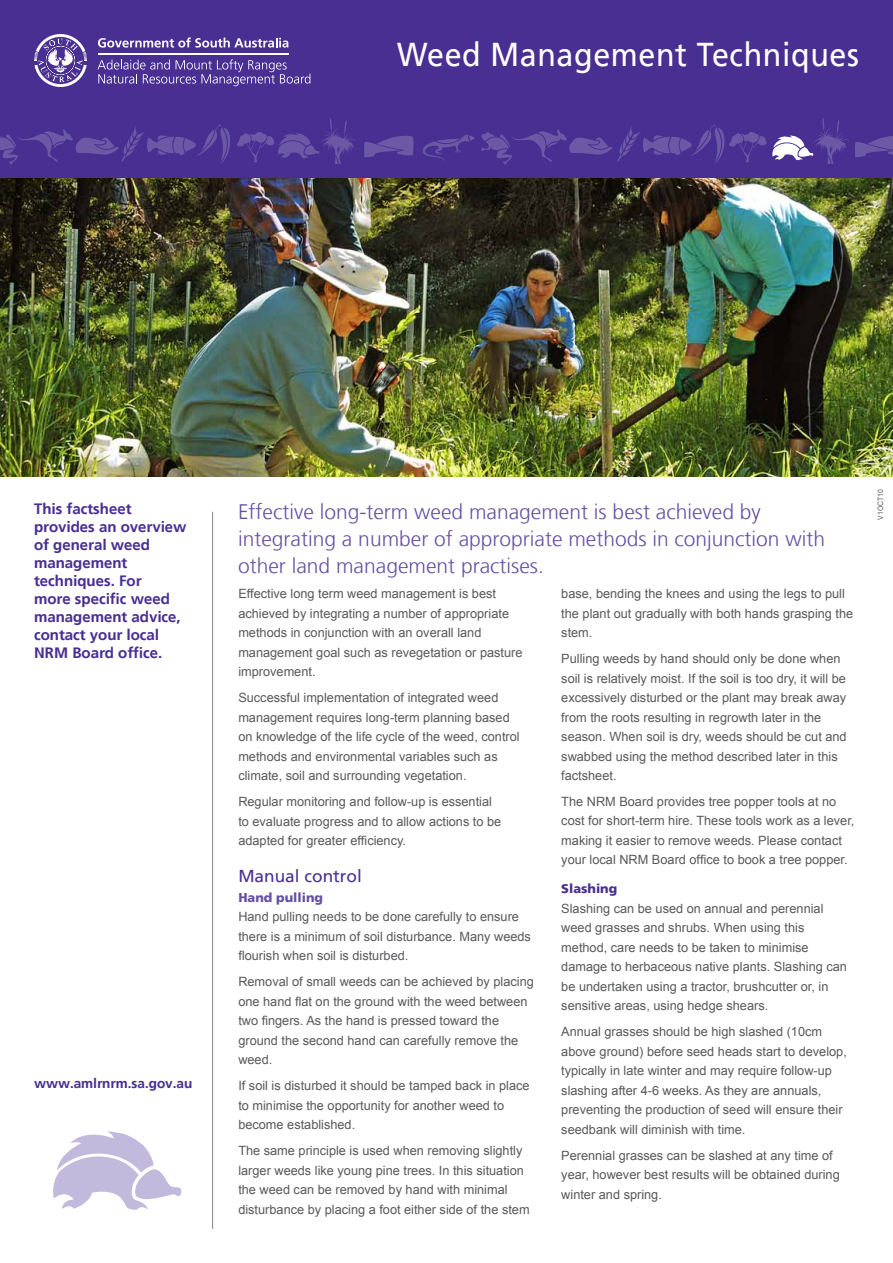
<style>
.page{position:relative;width:893px;height:1263px;background:#fff}
.page>*{position:absolute;margin:0;border:0;box-sizing:border-box;transform-origin:0 0}
.t1{font:33px "Frutiger LT";letter-spacing:.02em;color:#fff;scale:.92 1}
.t2{font:300 21px/27px "Frutiger LT";color:#6650a1}
.t3{font:17.25px "Frutiger LT";color:#492f92}
.t4{font:700 15px/18px "Frutiger Linotype";color:#492f92}
.t5{font:700 13.5px "Frutiger Linotype";color:#492f92}
.t6{font:12.75px/19.5px "Arial";color:#58595b}
.t7{font:900 12.75px "Frutiger LT";color:#6650a1}
.t8{font:900 12.75px "Frutiger LT";color:#492f92}
.t9{font:7.5px "Arial";color:#58595b;scale:.9 1}
</style>
<div class="page">
<div style="left:0;top:0;width:893px;height:179px;background:#492f92"></div>
<hr style="left:98px;top:53px;width:191px;height:2px;background:#fff">
<svg style="left:98px;top:37px;width:190px;height:11px"></svg>
<svg style="left:98px;top:59px;width:212px;height:27px"></svg>
<svg style="left:34px;top:34px;width:53px;height:53px"></svg>
<svg style="left:237px;top:119px;width:118px;height:45px"></svg>
<svg style="left:423px;top:135px;width:51px;height:26px"></svg>
<svg style="left:364px;top:136px;width:50px;height:21px"></svg>
<svg style="left:855px;top:136px;width:38px;height:21px"></svg>
<svg style="left:0;top:124px;width:230px;height:41px"></svg>
<svg style="left:481px;top:119px;width:367px;height:46px"></svg>
<svg style="left:53px;top:1131px;width:129px;height:79px"></svg>
<hr style="left:212px;top:512px;width:1px;height:717px;background:#808285">
<img style="left:0;top:179px;width:893px;height:297px">
<h1 class="t1" style="left:397px;top:35px;width:503px">Weed Management Techniques</h1>
<p class="t4" style="left:34px;top:499px;width:154px">This factsheet provides an overview of general weed management techniques. For<br>more specific weed management advice, contact your local<br>NRM Board office.</p>
<p class="t5" style="left:34px;top:1075px;width:160px">www.amlrnrm.sa.gov.au</p>
<h2 class="t2" style="left:238px;top:498px;width:588px">Effective long-term weed management is best achieved by integrating a number of appropriate methods in conjunction with other land management practises.</h2>
<p class="t6" style="left:238px;top:584px;width:286px">Effective long term weed management is best achieved by integrating a number of appropriate methods in conjunction with an overall land management goal such as revegetation or pasture improvement.</p>
<p class="t6" style="left:238px;top:688px;width:283px">Successful implementation of integrated weed management requires long-term planning based on knowledge of the life cycle of the weed, control methods and environmental variables such as climate, soil and surrounding vegetation.</p>
<p class="t6" style="left:238px;top:792px;width:264px">Regular monitoring and follow-up is essential to evaluate progress and to allow actions to be adapted for greater efficiency.</p>
<h3 class="t3" style="left:238px;top:866px;width:125px">Manual control</h3>
<p class="t7" style="left:238px;top:890px;width:86px">Hand pulling</p>
<p class="t6" style="left:238px;top:907px;width:294px">Hand pulling needs to be done carefully to ensure there is a minimum of soil disturbance. Many weeds flourish when soil is disturbed.</p>
<p class="t6" style="left:238px;top:972px;width:297px">Removal of small weeds can be achieved by placing one hand flat on the ground with the weed between two fingers. As the hand is pressed toward the ground the second hand can carefully remove the weed.</p>
<p class="t6" style="left:238px;top:1076px;width:293px">If soil is disturbed it should be tamped back in place to minimise the opportunity for another weed to become established.</p>
<p class="t6" style="left:238px;top:1141px;width:293px">The same principle is used when removing slightly larger weeds like young pine trees. In this situation the weed can be removed by hand with minimal disturbance by placing a foot either side of the stem</p>
<p class="t6" style="left:561px;top:584px;width:294px">base, bending the knees and using the legs to pull the plant out gradually with both hands grasping the stem.</p>
<p class="t6" style="left:561px;top:649px;width:287px">Pulling weeds by hand should only be done when soil is relatively moist. If the soil is too dry, it will be excessively disturbed or the plant may break away from the roots resulting in regrowth later in the season. When soil is dry, weeds should be cut and swabbed using the method described later in this factsheet.</p>
<p class="t6" style="left:561px;top:792px;width:295px">The NRM Board provides tree popper tools at no cost for short-term hire. These tools work as a lever, making it easier to remove weeds. Please contact your local NRM Board office to book a tree popper.</p>
<p class="t8" style="left:561px;top:881px;width:57px">Slashing</p>
<p class="t6" style="left:561px;top:899px;width:287px">Slashing can be used on annual and perennial weed grasses and shrubs. When using this method, care needs to be taken to minimise damage to herbaceous native plants. Slashing can be undertaken using a tractor, brushcutter or, in sensitive areas, using hedge shears.</p>
<p class="t6" style="left:561px;top:1022px;width:287px">Annual grasses should be high slashed (10cm above ground) before seed heads start to develop, typically in late winter and may require follow-up slashing after 4-6 weeks. As they are annuals, preventing the production of seed will ensure their seedbank will diminish with time.</p>
<p class="t6" style="left:561px;top:1145px;width:280px">Perennial grasses can be slashed at any time of year, however best results will be obtained during winter and spring.</p>
<p class="t9" style="left:876px;top:520px;width:35px;rotate:-90deg">V1OCT10</p>
</div>
